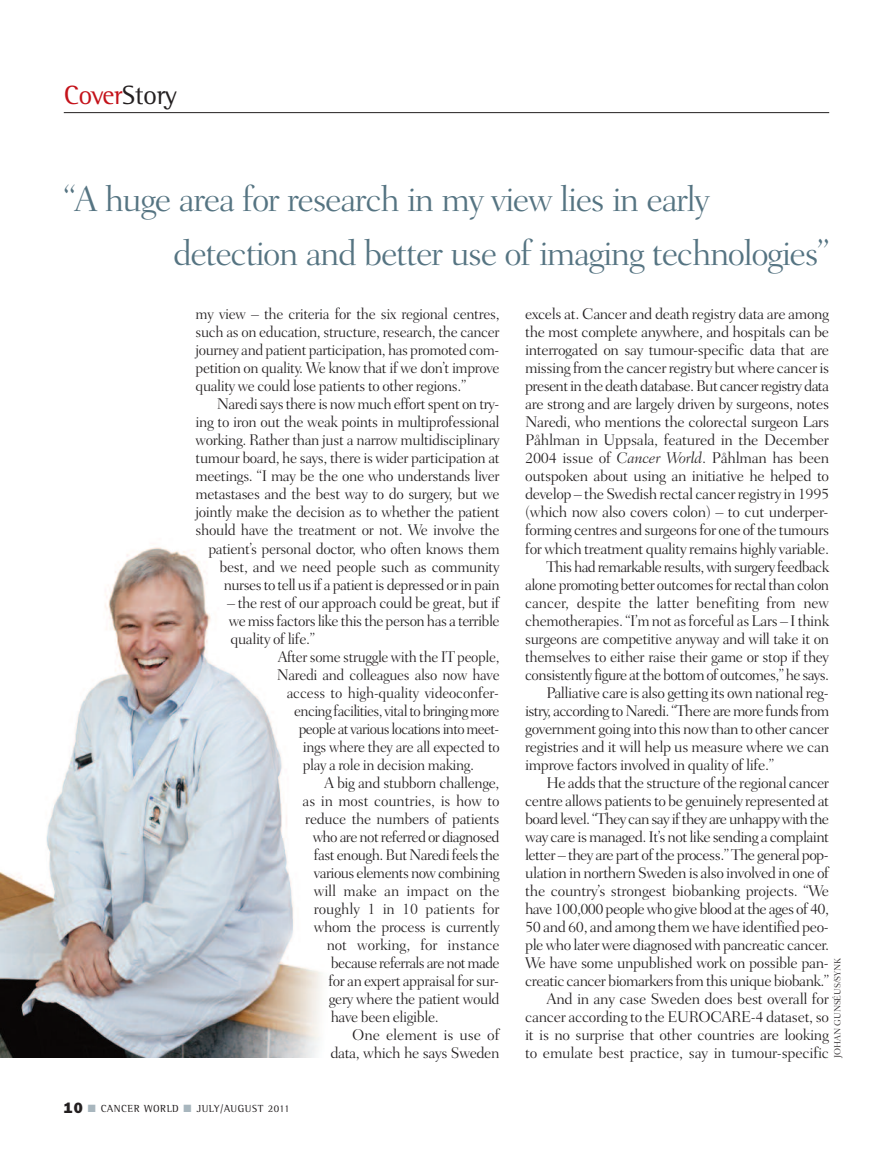
<style>
.page{position:relative;width:893px;height:1149px;background:#fff}
.page>*{position:absolute;margin:0;border:0;box-sizing:border-box;transform-origin:0 0}
.t1{font:300 36px/54px "Fairfield LH";letter-spacing:-.04em;color:#557482}
.t2{font:27px "Rotis Semi Serif";letter-spacing:-.015em;color:#c4121a}
.t3{font:300 15.75px/18px "Fairfield LH";letter-spacing:-.025em;color:#231f20;text-align:justify}
.t4{font:300 15.75px "Fairfield LH";letter-spacing:-.045em;color:#231f20}
.t5{font:300 15.75px "Fairfield LH";letter-spacing:-.025em;color:#231f20;scale:.96 1}
.t6{font:300 15.75px "Fairfield LH";letter-spacing:-.005em;color:#231f20}
.t7{font:300 15.75px "Fairfield LH";letter-spacing:-.045em;color:#231f20;scale:.96 1}
.t8{font:10.5px "Rotis Semi Serif";letter-spacing:.05em;color:#231f20}
.t9{font:300 9px "Fairfield LH";letter-spacing:-.015em;color:#231f20}
.s1{color:#231f20}
.s2{font-family:"Franklin Gothic";font-weight:800;font-size:15px}
.s3{color:#a8b6be}
.s4{font-style:italic}
</style>
<div class="page">
<img style="left:0;top:547px;width:322px;height:510px">
<hr style="left:64px;top:112px;width:765px;height:1px;background:#231f20">
<h2 class="t2" style="left:64px;top:86px;width:115px">Cover<span class="s1">Story</span></h2>
<h1 class="t1" style="left:173px;top:175px;width:658px;text-indent:-109px">“A huge area for research in my view lies in early detection and better use of imaging technologies”</h1>
<p class="t3" style="left:196px;top:306px;width:306px">my view – the criteria for the six regional centres, such as on education, structure, research, the cancer journey and patient participation, has promoted com&shy;petition on quality. We know that if we don’t improve quality we could lose patients to other regions.”</p>
<p class="t3" style="left:196px;top:396px;width:306px;text-align:right">Naredi says there is now much effort spent on try&shy;ing to iron out the weak points in multiprofessional working. Rather than just a narrow multidisciplinary tumour board, he says, there is wider participation at meetings. “I may be the one who understands liver metastases and the best way to do surgery, but we jointly make the decision as to whether the patient should have the treatment or not. We involve the patient’s personal doctor, who often knows them best, and we need people such as community nurses to tell us if a patient is depressed or in pain</p>
<p class="t3" style="left:227px;top:594px;width:274px">– the rest of our approach could be great, but if we miss factors like this the person has a terrible quality of life.”</p>
<p class="t5" style="left:278px;top:650px;width:233px">After some struggle with the IT people,</p>
<p class="t5" style="left:277px;top:668px;width:234px">Naredi and colleagues also now have</p>
<p class="t5" style="left:287px;top:686px;width:223px">access to high-quality videoconfer-</p>
<p class="t7" style="left:294px;top:704px;width:215px">encing facilities, vital to bringing more</p>
<p class="t7" style="left:299px;top:722px;width:210px">people at various locations into meet-</p>
<p class="t5" style="left:303px;top:740px;width:207px">ings where they are all expected to</p>
<p class="t5" style="left:303px;top:758px;width:180px">play a role in decision making.</p>
<p class="t3" style="left:324px;top:774px;width:177px">A big and stubborn challenge,</p>
<p class="t3" style="left:303px;top:792px;width:198px">as in most countries, is how to</p>
<p class="t3" style="left:305px;top:810px;width:196px">reduce the numbers of patients</p>
<p class="t3" style="left:313px;top:828px;width:188px">who are not referred or diagnosed</p>
<p class="t3" style="left:314px;top:846px;width:187px">fast enough. But Naredi feels the</p>
<p class="t3" style="left:314px;top:864px;width:187px">various elements now combining</p>
<p class="t6" style="left:314px;top:884px;width:187px">will make an impact on the</p>
<p class="t6" style="left:314px;top:902px;width:187px">roughly 1 in 10 patients for</p>
<p class="t3" style="left:314px;top:918px;width:187px">whom the process is currently</p>
<p class="t6" style="left:327px;top:938px;width:174px">not working, for instance</p>
<p class="t4" style="left:331px;top:956px;width:170px">because referrals are not made</p>
<p class="t3" style="left:328px;top:972px;width:172px">for an expert appraisal for sur-</p>
<p class="t3" style="left:329px;top:990px;width:172px">gery where the patient would</p>
<p class="t3" style="left:331px;top:1008px;width:110px">have been eligible.</p>
<p class="t6" style="left:352px;top:1028px;width:149px">One element is use of</p>
<p class="t3" style="left:330px;top:1044px;width:171px">data, which he says Sweden</p>
<p class="t8" style="left:64px;top:1104px;width:227px"><span class="s2">10</span> <span class="s3">■</span> CANCER WORLD <span class="s3">■</span> JULY/AUGUST 2011</p>
<p class="t3" style="left:525px;top:306px;width:306px">excels at. Cancer and death registry data are among</p>
<p class="t3" style="left:525px;top:324px;width:306px">the most complete anywhere, and hospitals can be</p>
<p class="t3" style="left:525px;top:342px;width:306px">interrogated on say tumour-specific data that are</p>
<p class="t3" style="left:525px;top:360px;width:306px">missing from the cancer registry but where cancer is</p>
<p class="t4" style="left:525px;top:380px;width:306px">present in the death database. But cancer registry data</p>
<p class="t3" style="left:525px;top:396px;width:306px">are strong and are largely driven by surgeons, notes</p>
<p class="t3" style="left:525px;top:414px;width:306px">Naredi, who mentions the colorectal surgeon Lars</p>
<p class="t3" style="left:525px;top:432px;width:306px">Påhlman in Uppsala, featured in the December</p>
<p class="t3" style="left:525px;top:450px;width:306px">2004 issue of <span class="s4">Cancer World</span>. Påhlman has been</p>
<p class="t3" style="left:525px;top:468px;width:306px">outspoken about using an initiative he helped to</p>
<p class="t3" style="left:525px;top:486px;width:306px">develop – the Swedish rectal cancer registry in 1995</p>
<p class="t3" style="left:525px;top:504px;width:305px">(which now also covers colon) – to cut underper-</p>
<p class="t3" style="left:525px;top:522px;width:306px">forming centres and surgeons for one of the tumours</p>
<p class="t3" style="left:525px;top:540px;width:306px">for which treatment quality remains highly variable.</p>
<p class="t4" style="left:546px;top:560px;width:284px">This had remarkable results, with surgery feedback</p>
<p class="t3" style="left:525px;top:576px;width:306px">alone promoting better outcomes for rectal than colon</p>
<p class="t6" style="left:525px;top:596px;width:306px">cancer, despite the latter benefiting from new</p>
<p class="t3" style="left:525px;top:612px;width:306px">chemotherapies. “I’m not as forceful as Lars – I think</p>
<p class="t3" style="left:525px;top:630px;width:306px">surgeons are competitive anyway and will take it on</p>
<p class="t3" style="left:525px;top:648px;width:306px">themselves to either raise their game or stop if they</p>
<p class="t4" style="left:525px;top:668px;width:306px">consistently figure at the bottom of outcomes,” he says.</p>
<p class="t3" style="left:546px;top:684px;width:284px">Palliative care is also getting its own national reg-</p>
<p class="t4" style="left:525px;top:704px;width:306px">istry, according to Naredi. “There are more funds from</p>
<p class="t3" style="left:525px;top:720px;width:306px">government going into this now than to other cancer</p>
<p class="t3" style="left:525px;top:738px;width:306px">registries and it will help us measure where we can</p>
<p class="t3" style="left:525px;top:756px;width:250px">improve factors involved in quality of life.”</p>
<p class="t3" style="left:546px;top:774px;width:284px">He adds that the structure of the regional cancer</p>
<p class="t3" style="left:525px;top:792px;width:306px">centre allows patients to be genuinely represented at</p>
<p class="t4" style="left:525px;top:812px;width:306px">board level. “They can say if they are unhappy with the</p>
<p class="t3" style="left:525px;top:828px;width:306px">way care is managed. It’s not like sending a complaint</p>
<p class="t3" style="left:525px;top:846px;width:305px">letter – they are part of the process.” The general pop-</p>
<p class="t3" style="left:525px;top:864px;width:306px">ulation in northern Sweden is also involved in one of</p>
<p class="t3" style="left:525px;top:882px;width:306px">the country’s strongest biobanking projects. “We</p>
<p class="t3" style="left:525px;top:900px;width:306px">have 100,000 people who give blood at the ages of 40,</p>
<p class="t3" style="left:525px;top:918px;width:305px">50 and 60, and among them we have identified peo-</p>
<p class="t3" style="left:525px;top:936px;width:306px">ple who later were diagnosed with pancreatic cancer.</p>
<p class="t3" style="left:525px;top:954px;width:305px">We have some unpublished work on possible pan-</p>
<p class="t3" style="left:525px;top:972px;width:306px">creatic cancer biomarkers from this unique biobank.”</p>
<p class="t3" style="left:546px;top:990px;width:284px">And in any case Sweden does best overall for</p>
<p class="t3" style="left:525px;top:1008px;width:306px">cancer according to the EUROCARE-4 dataset, so</p>
<p class="t3" style="left:525px;top:1026px;width:306px">it is no surprise that other countries are looking</p>
<p class="t3" style="left:525px;top:1044px;width:306px">to emulate best practice, say in tumour-specific</p>
<p class="t9" style="left:834px;top:1057px;width:101px;rotate:-90deg">JOHAN GUNSÉUS/SYNK</p>
</div>
